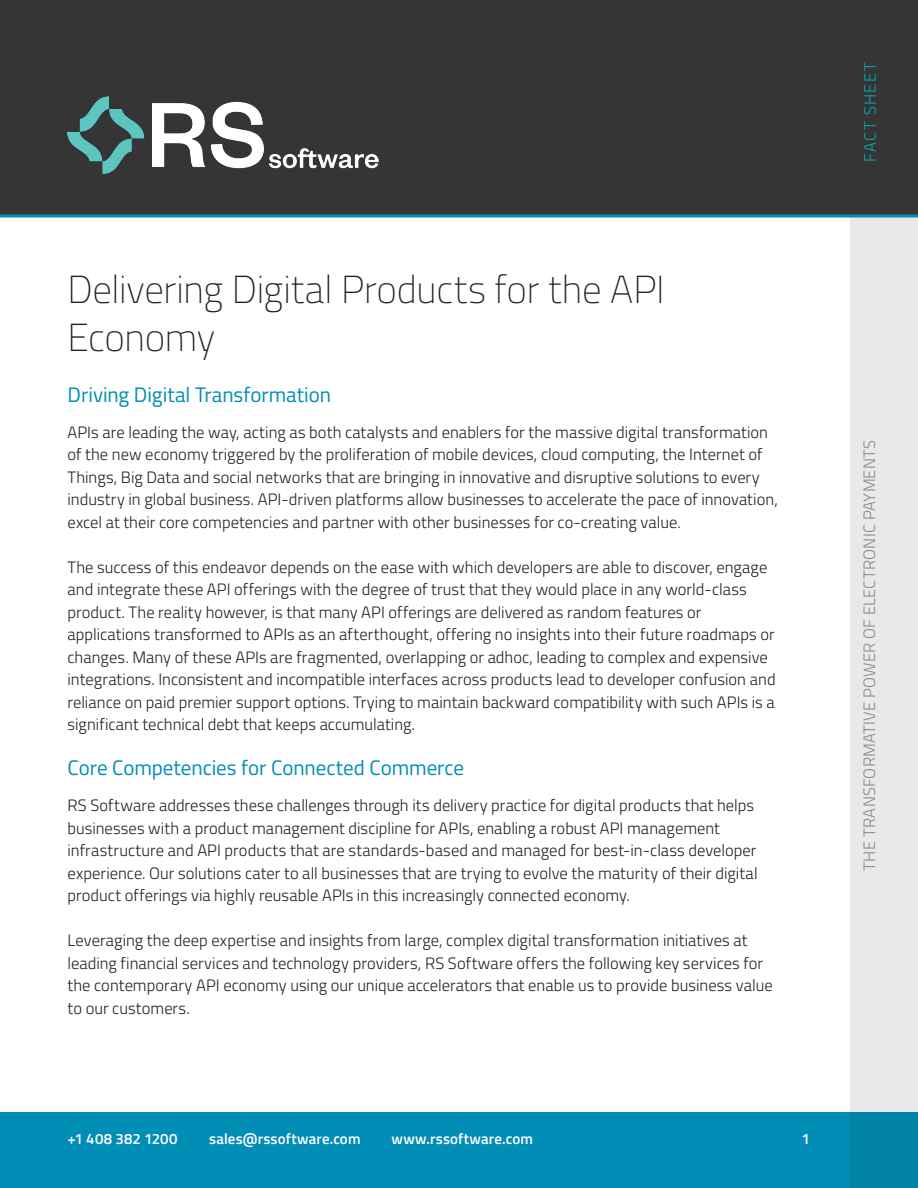
<style>
.page{position:relative;width:918px;height:1188px;background:#fff}
.page>*{position:absolute;margin:0;border:0;box-sizing:border-box;transform-origin:0 0}
.t1{font:100 39px/48px "Titillium Web";letter-spacing:-.01em;color:#231f20}
.Subhead{font:21px "Titillium Web";letter-spacing:-.005em;color:#008db6}
.Body{font:300 16.5px/22.5px "Titillium Web";color:#231f20}
.t2{font:300 16.5px "Titillium Web";letter-spacing:.01em;color:#939598}
.t3{font:300 16.5px "Titillium Web";letter-spacing:.08em;color:#00aaad}
.t4{font:600 15px "Titillium Web";letter-spacing:.005em;color:#fff}
</style>
<div class="page">
<div style="left:0;top:1112px;width:918px;height:76px;background:#008db6"></div>
<svg style="left:850px;top:218px;width:68px;height:970px;background:#d6e0e3"></svg>
<div style="left:0;top:0;width:918px;height:216px;background:#363536"></div>
<img style="left:68px;top:97px;width:310px;height:77px">
<svg style="left:0;top:214px;width:918px;height:4px;background:#268fae"></svg>
<p class="t1" style="left:68px;top:263px;width:599px">Delivering Digital Products for the API<br>Economy</p>
<p class="Subhead" style="left:68px;top:379px;width:265px">Driving Digital Transformation</p>
<p class="Body" style="left:68px;top:420px;width:712px">APIs are leading the way, acting as both catalysts and enablers for the massive digital transformation of the new economy triggered by the proliferation of mobile devices, cloud computing, the Internet of Things, Big Data and social networks that are bringing in innovative and disruptive solutions to every industry in global business. API-driven platforms allow businesses to accelerate the pace of innovation, excel at their core competencies and partner with other businesses for co-creating value.</p>
<p class="Body" style="left:68px;top:555px;width:710px">The success of this endeavor depends on the ease with which developers are able to discover, engage and integrate these API offerings with the degree of trust that they would place in any world-class product. The reality however, is that many API offerings are delivered as random features or applications transformed to APIs as an afterthought, offering no insights into their future roadmaps or changes. Many of these APIs are fragmented, overlapping or adhoc, leading to complex and expensive integrations. Inconsistent and incompatible interfaces across products lead to developer confusion and reliance on paid premier support options. Trying to maintain backward compatibility with such APIs is a significant technical debt that keeps accumulating.</p>
<p class="Subhead" style="left:68px;top:753px;width:398px">Core Competencies for Connected Commerce</p>
<p class="Body" style="left:68px;top:793px;width:692px">RS Software addresses these challenges through its delivery practice for digital products that helps businesses with a product management discipline for APIs, enabling a robust API management infrastructure and API products that are standards-based and managed for best-in-class developer experience. Our solutions cater to all businesses that are trying to evolve the maturity of their digital product offerings via highly reusable APIs in this increasingly connected economy.</p>
<p class="Body" style="left:68px;top:928px;width:707px">Leveraging the deep expertise and insights from large, complex digital transformation initiatives at leading financial services and technology providers, RS Software offers the following key services for the contemporary API economy using our unique accelerators that enable us to provide business value to our customers.</p>
<p class="t4" style="left:68px;top:1128px;width:111px">+1 408 382 1200</p>
<p class="t4" style="left:209px;top:1128px;width:153px">sales@rssoftware.com</p>
<p class="t4" style="left:392px;top:1128px;width:143px">www.rssoftware.com</p>
<p class="t4" style="left:802px;top:1128px;width:10px">1</p>
<p class="t3" style="left:858px;top:162px;width:101px;rotate:-90deg">FACT SHEET</p>
<p class="t2" style="left:857px;top:871px;width:432px;rotate:-90deg">THE TRANSFORMATIVE POWER OF ELECTRONIC PAYMENTS</p>
</div>
